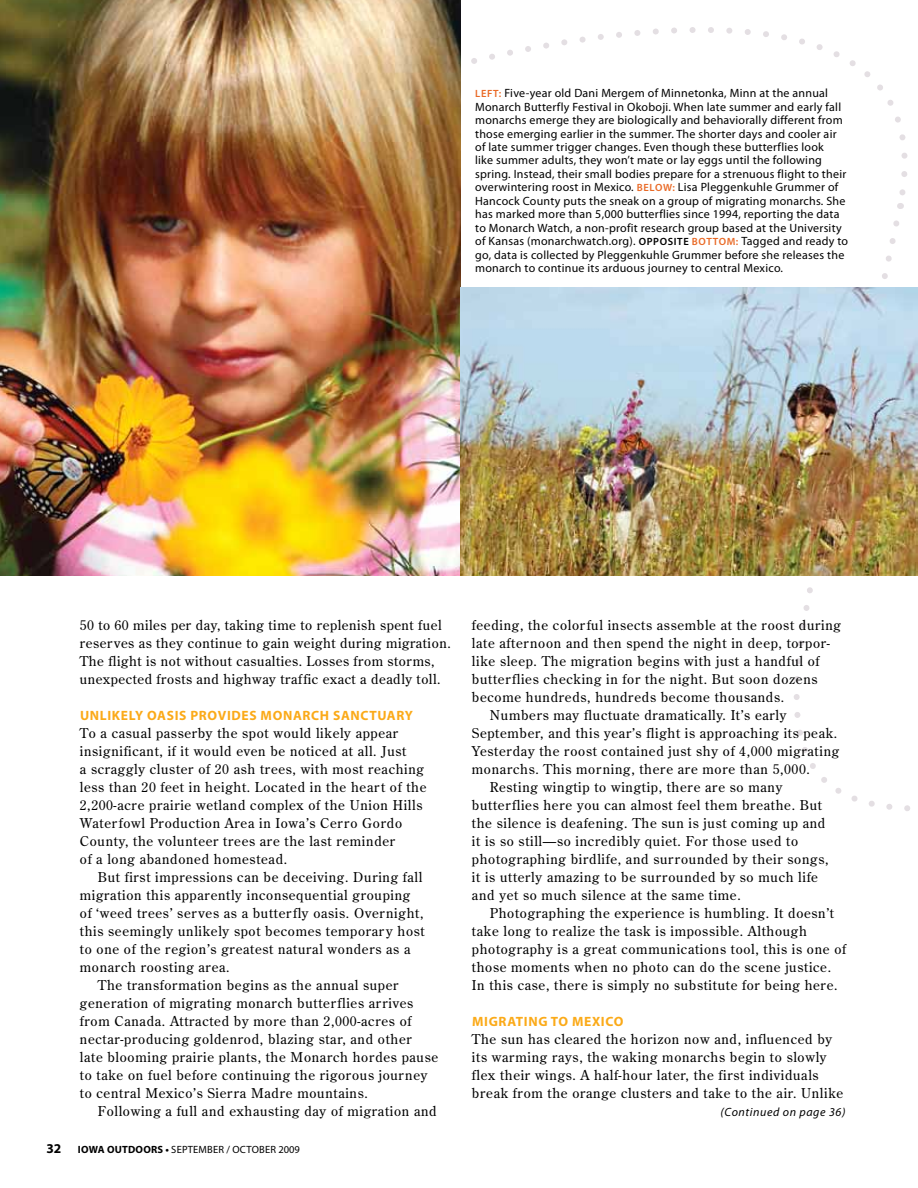
<style>
.page{position:relative;width:918px;height:1188px;background:#fff}
.page>*{position:absolute;margin:0;border:0;box-sizing:border-box;transform-origin:0 0}
.t1{font:13.5px/18px "Century Old Style Std";letter-spacing:.05em;color:#000}
.t2{font:700 13.5px "Myriad Pro";letter-spacing:.05em;color:#fbaa19}
.t3{font:12px/13.5px "Myriad Pro";letter-spacing:.02em;color:#000}
.t4{font:italic 12px "Myriad Pro";letter-spacing:.05em;color:#000}
.t5{font:10.5px "Myriad Pro";letter-spacing:.02em;color:#000}
.s1{font-weight:600;font-size:10.5px;color:#e96a27}
.s2{font-weight:600;font-size:10.5px}
.s3{font-weight:700;font-size:13.5px}
.s4{font-weight:700}
</style>
<div class="page">
<svg style="left:471px;top:27px;width:437px;height:177px"></svg>
<svg style="left:687px;top:220px;width:231px;height:591px"></svg>
<img style="left:0;top:0;width:460px;height:576px">
<img style="left:460px;top:288px;width:458px;height:288px">
<p class="t3" style="left:475px;top:86px;width:373px"><span class="s1">LEFT:</span> Five-year old Dani Mergem of Minnetonka, Minn at the annual Monarch Butterfly Festival in Okoboji. When late summer and early fall monarchs emerge they are biologically and behaviorally different from those emerging earlier in the summer. The shorter days and cooler air of late summer trigger changes. Even though these butterflies look<br>like summer adults, they won’t mate or lay eggs until the following spring. Instead, their small bodies prepare for a strenuous flight to their overwintering roost in Mexico. <span class="s1">BELOW:</span> Lisa Pleggenkuhle Grummer of Hancock County puts the sneak on a group of migrating monarchs. She has marked more than 5,000 butterflies since 1994, reporting the data to Monarch Watch, a non-profit research group based at the University of Kansas (monarchwatch.org). <span class="s2">OPPOSITE</span> <span class="s1">BOTTO</span></p>
<p class="t3" style="left:475px;top:235px;width:375px;text-indent:252px"><span class="s1">M:</span> Tagged and ready to go, data is collected by Pleggenkuhle Grummer before she releases the monarch to continue its arduous journey to central Mexico.</p>
<p class="t1" style="left:80px;top:616px;width:372px">50 to 60 miles per day, taking time to replenish spent fuel reserves as they continue to gain weight during migration.<br>The flight is not without casualties. Losses from storms, unexpected frosts and highway traffic exact a deadly toll.</p>
<p class="t2" style="left:80px;top:707px;width:129px">UNLIKELY OASIS PROVID</p>
<p class="t2" style="left:242px;top:707px;width:42px">ES MONAR</p>
<p class="t2" style="left:311px;top:707px;width:103px">CH SAN CTUARY</p>
<p class="t1" style="left:80px;top:724px;width:348px">To a casual passerby the spot would likely appear insignificant, if it would even be noticed at all. Just<br>a scraggly cluster of 20 ash trees, with most reaching less than 20 feet in height. Located in the heart of the 2,200-acre prairie wetland complex of the Union Hills Waterfowl Production Area in Iowa’s Cerro Gordo County, the volunteer trees are the last reminder<br>of a long abandoned homestead.</p>
<p class="t1" style="left:98px;top:868px;width:326px">But first impressions can be deceiving. During fall</p>
<p class="t1" style="left:80px;top:886px;width:332px">migration this apparently inconsequential grouping</p>
<p class="t1" style="left:80px;top:904px;width:345px">of ‘weed trees’ serves as a butterfly oasis. Overnight,</p>
<p class="t1" style="left:80px;top:922px;width:346px">this seemingly unlikely spot becomes temporary host</p>
<p class="t1" style="left:80px;top:940px;width:332px">to one of the region’s greatest natural wonders as a</p>
<p class="t1" style="left:80px;top:958px;width:151px">monarch roosting area.</p>
<p class="t1" style="left:98px;top:976px;width:302px">The transformation begins as the annual super</p>
<p class="t1" style="left:80px;top:994px;width:335px">generation of migrating monarch butterflies arrives</p>
<p class="t1" style="left:80px;top:1012px;width:333px">from Canada. Attracted by more than 2,000-acres of</p>
<p class="t1" style="left:80px;top:1030px;width:333px">nectar-producing goldenrod, blazing star, and other</p>
<p class="t1" style="left:80px;top:1048px;width:360px">late blooming prairie plants, the Monarch hordes pause</p>
<p class="t1" style="left:80px;top:1066px;width:349px">to take on fuel before continuing the rigorous journey</p>
<p class="t1" style="left:80px;top:1084px;width:290px">to central Mexico’s Sierra Madre mountains.</p>
<p class="t1" style="left:98px;top:1102px;width:340px">Following a full and exhausting day of migration and</p>
<p class="t5" style="left:47px;top:1143px;width:255px"><span class="s3">32</span> <span class="s4">IOWA OUTDOORS •</span> september / october 2009</p>
<p class="t1" style="left:472px;top:616px;width:371px">feeding, the colorful insects assemble at the roost during</p>
<p class="t1" style="left:472px;top:634px;width:360px">late afternoon and then spend the night in deep, torpor-</p>
<p class="t1" style="left:472px;top:652px;width:349px">like sleep. The migration begins with just a handful of</p>
<p class="t1" style="left:472px;top:670px;width:347px">butterflies checking in for the night. But soon dozens</p>
<p class="t1" style="left:472px;top:688px;width:314px">become hundreds, hundreds become thousands.</p>
<p class="t1" style="left:490px;top:706px;width:298px">Numbers may fluctuate dramatically. It’s early</p>
<p class="t1" style="left:472px;top:724px;width:367px">September, and this year’s flight is approaching its peak.</p>
<p class="t1" style="left:472px;top:742px;width:369px">Yesterday the roost contained just shy of 4,000 migrating</p>
<p class="t1" style="left:472px;top:760px;width:339px">monarchs. This morning, there are more than 5,000.</p>
<p class="t1" style="left:490px;top:778px;width:294px">Resting wingtip to wingtip, there are so many</p>
<p class="t1" style="left:472px;top:796px;width:352px">butterflies here you can almost feel them breathe. But</p>
<p class="t1" style="left:472px;top:814px;width:355px">the silence is deafening. The sun is just coming up and</p>
<p class="t1" style="left:472px;top:832px;width:328px">it is so still—so incredibly quiet. For those used to</p>
<p class="t1" style="left:472px;top:850px;width:358px">photographing birdlife, and surrounded by their songs,</p>
<p class="t1" style="left:472px;top:868px;width:348px">it is utterly amazing to be surrounded by so much life</p>
<p class="t1" style="left:472px;top:886px;width:270px">and yet so much silence at the same time.</p>
<p class="t1" style="left:490px;top:904px;width:346px">Photographing the experience is humbling. It doesn’t</p>
<p class="t1" style="left:472px;top:922px;width:336px">take long to realize the task is impossible. Although</p>
<p class="t1" style="left:472px;top:940px;width:376px">photography is a great communications tool, this is one of</p>
<p class="t1" style="left:472px;top:958px;width:361px">those moments when no photo can do the scene justice.</p>
<p class="t1" style="left:472px;top:976px;width:367px">In this case, there is simply no substitute for being here.</p>
<p class="t2" style="left:472px;top:1012px;width:21px">MIGRA</p>
<p class="t2" style="left:516px;top:1012px;width:17px">TING</p>
<p class="t2" style="left:551px;top:1012px;width:73px">TO MEXICO</p>
<p class="t1" style="left:472px;top:1030px;width:373px">The sun has cleared the horizon now and, influenced by its warming rays, the waking monarchs begin to slowly flex their wings. A half-hour later, the first individuals break from the orange clusters and take to the air. Unlike</p>
<p class="t4" style="left:721px;top:1104px;width:126px">(Continued on page 36)</p>
</div>
